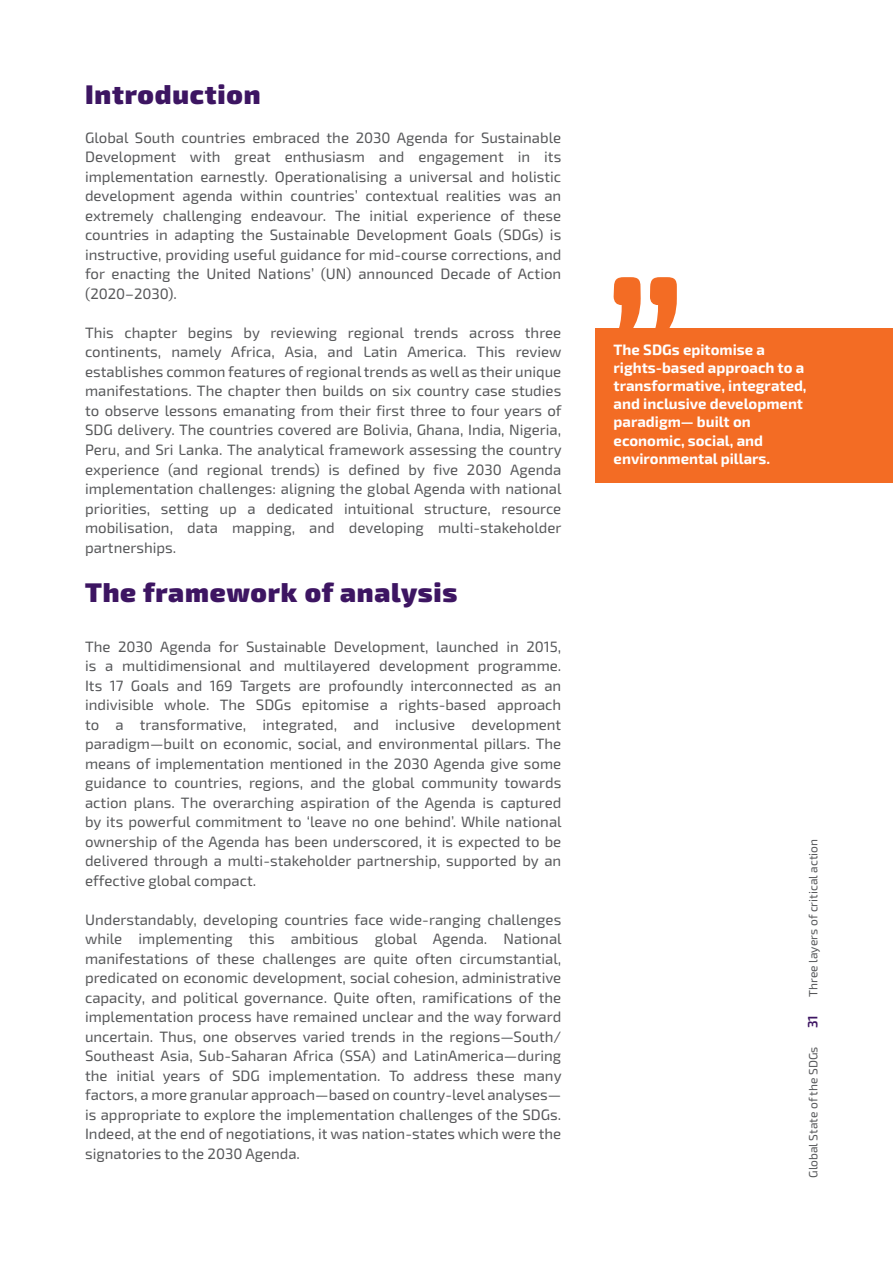
<style>
.page{position:relative;width:893px;height:1263px;background:#fff}
.page>*{position:absolute;margin:0;border:0;box-sizing:border-box;transform-origin:0 0}
.Cuerpo_Texto{font:900 27px "Exo 2";letter-spacing:.03em;color:#3d1562}
.Cuerpo_Texto-2{font:15px/19.5px "Exo 2";color:#57585a;text-align:justify}
.Cuerpo_Texto_No_just{font:700 15px/18px "Exo 2";color:#fff}
.t1{font:600 13.5px "Exo 2";color:#3d1562}
.t2{font:12px "Exo 2";color:#57585a}
</style>
<div class="page">
<div style="left:595px;top:328px;width:298px;height:155px;background:#f36c24"></div>
<svg style="left:614px;top:277px;width:63px;height:51px"></svg>
<p class="Cuerpo_Texto" style="left:85px;top:78px;width:177px">Introduction</p>
<p class="Cuerpo_Texto-2" style="left:85px;top:128px;width:478px">Global South countries embraced the 2030 Agenda for Sustainable Development with great enthusiasm and engagement in its implementation earnestly. Operationalising a universal and holistic development agenda within countries’ contextual realities was an extremely challenging endeavour. The initial experience of these countries in adapting the Sustainable Development Goals (SDGs) is instructive, providing useful guidance for mid-course corrections, and for enacting the United Nations’ (UN) announced Decade of Action (2020–2030).</p>
<p class="Cuerpo_Texto-2" style="left:85px;top:323px;width:478px">This chapter begins by reviewing regional trends across three continents, namely Africa, Asia, and Latin America. This review establishes common features of regional trends as well as their unique manifestations. The chapter then builds on six country case studies to observe lessons emanating from their first three to four years of SDG delivery. The countries covered are Bolivia, Ghana, India, Nigeria, Peru, and Sri Lanka. The analytical framework assessing the country experience (and regional trends) is defined by five 2030 Agenda implementation challenges: aligning the global Agenda with national priorities, setting up a dedicated intuitional structure, resource mobilisation, data mapping, and developing multi-stakeholder partnerships.</p>
<p class="Cuerpo_Texto" style="left:85px;top:576px;width:374px">The framework of analysis</p>
<p class="Cuerpo_Texto-2" style="left:85px;top:637px;width:478px">The 2030 Agenda for Sustainable Development, launched in 2015, is a multidimensional and multilayered development programme.<br>Its 17 Goals and 169 Targets are profoundly interconnected as an indivisible whole. The SDGs epitomise a rights-based approach to a transformative, integrated, and inclusive development paradigm—built on economic, social, and environmental pillars. The means of implementation mentioned in the 2030 Agenda give some guidance to countries, regions, and the global community towards action plans. The overarching aspiration of the Agenda is captured by its powerful commitment to ‘leave no one behind’. While national ownership of the Agenda has been underscored, it is expected to be delivered through a multi-stakeholder partnership, supported by an effective global compact.</p>
<p class="Cuerpo_Texto-2" style="left:85px;top:910px;width:478px">Understandably, developing countries face wide-ranging challenges while implementing this ambitious global Agenda. National manifestations of these challenges are quite often circumstantial, predicated on economic development, social cohesion, administrative capacity, and political governance. Quite often, ramifications of the implementation process have remained unclear and the way forward uncertain. Thus, one observes varied trends in the regions—South/ Southeast Asia, Sub-Saharan Africa (SSA) and LatinAmerica—during the initial years of SDG implementation. To address these many factors, a more granular approach—based on country-level analyses— is appropriate to explore the implementation challenges of the SDGs.<br>Indeed, at the end of negotiations, it was nation-states which were the signatories to the 2030 Agenda.</p>
<p class="Cuerpo_Texto_No_just" style="left:614px;top:342px;width:195px">The SDGs epitomise a rights-based approach to a transformative, integrated, and inclusive development paradigm— built on economic, social, and environmental pillars.</p>
<p class="t2" style="left:806px;top:997px;width:159px;rotate:-90deg">Three layers of critical action</p>
<p class="t1" style="left:805px;top:1028px;width:15px;rotate:-90deg">31</p>
<p class="t2" style="left:806px;top:1178px;width:133px;rotate:-90deg">Global State of the SDGs</p>
</div>
